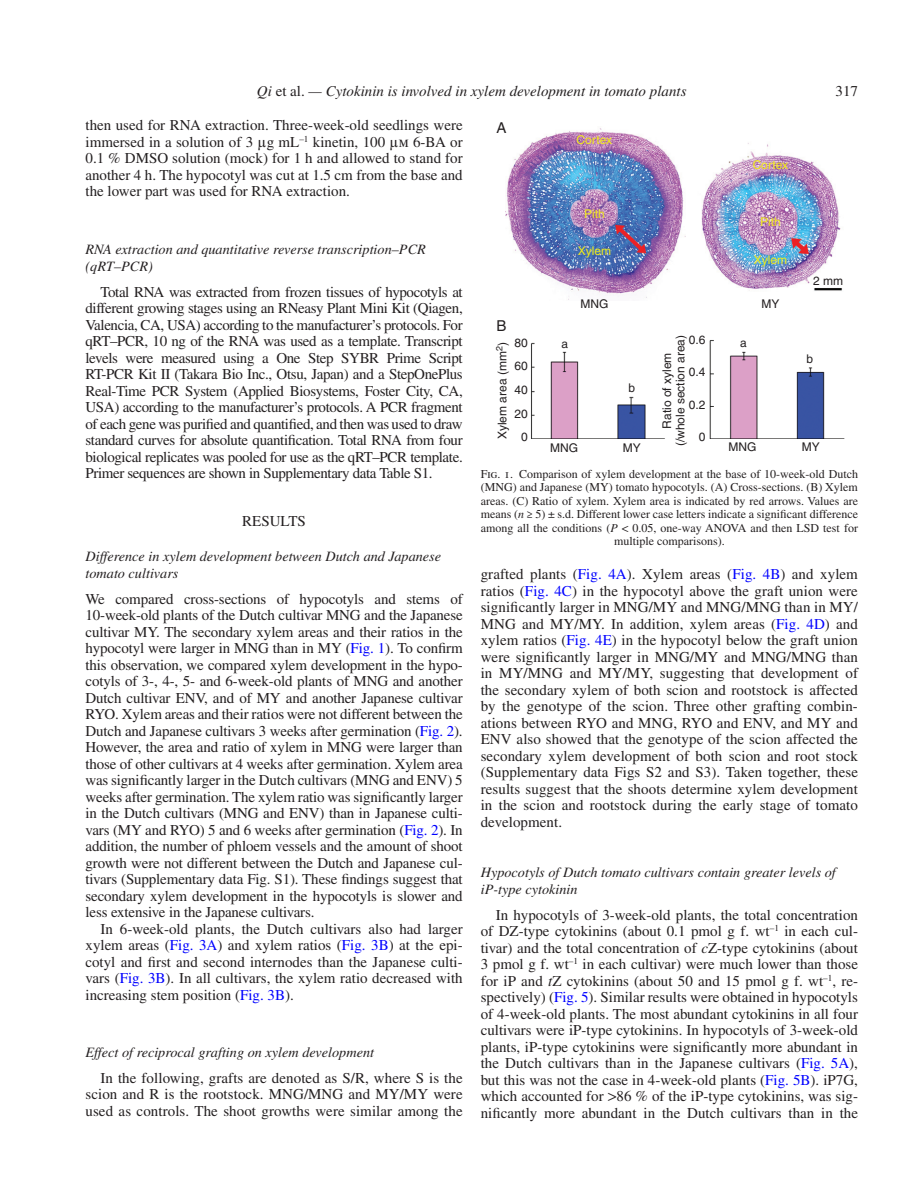
<style>
.page{position:relative;width:918px;height:1186px;background:#fff}
.page>*{position:absolute;margin:0;border:0;box-sizing:border-box;transform-origin:0 0}
.t1{font:15px/16.5px "Times LT Std";color:#231f20;text-align:justify}
.t2{font:italic 15px "Times LT Std";color:#231f20}
.t3{font:15px "Helvetica";color:#231f20}
.t4{font:italic 14.25px/17.2px "Times LT Std";color:#231f20}
.t5{font:12px/13.5px "Times LT Std";color:#231f20;text-align:center}
.t6{font:12px/23.7px "Helvetica";color:#231f20;text-align:center}
.t7{font:12px "Helvetica";color:#f1ea1a}
.t8{font:9px "Helvetica";color:#231f20}
.s1{font-style:normal}
.s2{font-family:"Gandhari Unicode"}
.s3{color:#00f}
.s4{font-size:12px}
.s5{font-style:italic}
</style>
<div class="page">
<img style="left:531px;top:340px;width:313px;height:99px">
<img style="left:505px;top:128px;width:337px;height:172px">
<p class="t2" style="left:257px;top:83px;width:431px">Qi <span class="s1">et al.</span> — Cytokinin is involved in xylem development in tomato plants</p>
<p class="t1" style="left:836px;top:83px;width:24px">317</p>
<p class="t1" style="left:86px;top:117px;width:379px">then used for RNA extraction. Three-week-old seedlings were immersed in a solution of 3 <span class="s2">μ</span>g mL<sup>–1</sup> kinetin, 100 <span class="s2">μ</span>m 6-BA or 0.1 % DMSO solution (mock) for 1 h and allowed to stand for another 4 h. The hypocotyl was cut at 1.5 cm from the base and the lower part was used for RNA extraction.</p>
<p class="t3" style="left:496px;top:119px;width:12px">A</p>
<p class="t7" style="left:577px;top:133px;width:37px">Cortex</p>
<p class="t7" style="left:753px;top:158px;width:37px">Cortex</p>
<p class="t4" style="left:86px;top:241px;width:342px">RNA extraction and quantitative reverse transcription–PCR (qRT–PCR)</p>
<p class="t1" style="left:86px;top:283px;width:379px;text-indent:15px">Total RNA was extracted from frozen tissues of hypocotyls at different growing stages using an RNeasy Plant Mini Kit (Qiagen, Valencia, CA, USA) according to the manufacturer’s protocols. For qRT–PCR, 10 ng of the RNA was used as a template. Transcript levels were measured using a One Step SYBR Prime Script RT-PCR Kit II (Takara Bio Inc., Otsu, Japan) and a StepOnePlus Real-Time PCR System (Applied Biosystems, Foster City, CA, USA) according to the manufacturer’s protocols. A PCR fragment of each gene was purified and quantified, and then was used to draw standard curves for absolute quantification. Total RNA from four biological replicates was pooled for use as the qRT–PCR template.<br>Primer sequences are shown in Supplementary data Table S1.</p>
<p class="t1" style="left:242px;top:513px;width:65px">RESULTS</p>
<p class="t4" style="left:86px;top:547px;width:357px">Difference in xylem development between Dutch and Japanese tomato cultivars</p>
<p class="t1" style="left:86px;top:590px;width:379px">We compared cross-sections of hypocotyls and stems of 10-week-old plants of the Dutch cultivar MNG and the Japanese cultivar MY. The secondary xylem areas and their ratios in the hypocotyl were larger in MNG than in MY (<span class="s3">Fig. 1</span>). To confirm this observation, we compared xylem development in the hypo&shy;cotyls of 3-, 4-, 5- and 6-week-old plants of MNG and another Dutch cultivar ENV, and of MY and another Japanese cultivar RYO. Xylem areas and their ratios were not different between the Dutch and Japanese cultivars 3 weeks after germination (<span class="s3">Fig. 2</span>).<br>However, the area and ratio of xylem in MNG were larger than those of other cultivars at 4 weeks after germination. Xylem area was significantly larger in the Dutch cultivars (MNG and ENV) 5 weeks after germination. The xylem ratio was significantly larger in the Dutch cultivars (MNG and ENV) than in Japanese culti&shy;vars (MY and RYO) 5 and 6 weeks after germination (<span class="s3">Fig. 2</span>). In addition, the number of phloem vessels and the amount of shoot growth were not different between the Dutch and Japanese cul&shy;tivars (Supplementary data Fig. S1). These findings suggest that secondary xylem development in the hypocotyls is slower and less extensive in the Japanese cultivars.</p>
<p class="t1" style="left:86px;top:920px;width:379px;text-indent:15px">In 6-week-old plants, the Dutch cultivars also had larger xylem areas (<span class="s3">Fig. 3A</span>) and xylem ratios (<span class="s3">Fig. 3B</span>) at the epi&shy;cotyl and first and second internodes than the Japanese culti&shy;vars (<span class="s3">Fig. 3B</span>). In all cultivars, the xylem ratio decreased with increasing stem position (<span class="s3">Fig. 3B</span>).</p>
<p class="t4" style="left:86px;top:1044px;width:290px">Effect of reciprocal grafting on xylem development</p>
<p class="t1" style="left:86px;top:1069px;width:379px;text-indent:15px">In the following, grafts are denoted as S/R, where S is the scion and R is the rootstock. MNG/MNG and MY/MY were used as controls. The shoot growths were similar among the</p>
<p class="t3" style="left:496px;top:317px;width:12px">B</p>
<p class="t7" style="left:584px;top:207px;width:22px">Pith</p>
<p class="t7" style="left:578px;top:244px;width:35px">Xylem</p>
<p class="t6" style="left:580px;top:292px;width:29px">MNG</p>
<p class="t7" style="left:760px;top:215px;width:22px">Pith</p>
<p class="t7" style="left:754px;top:253px;width:35px">Xylem</p>
<p class="t6" style="left:761px;top:292px;width:19px">MY</p>
<p class="t6" style="left:813px;top:268px;width:31px">2 mm</p>
<p class="t6" style="left:689px;top:328px;width:18px">0.6</p>
<p class="t6" style="left:689px;top:360px;width:18px">0.4</p>
<p class="t6" style="left:689px;top:393px;width:18px">0.2</p>
<p class="t8" style="left:494px;top:351px;width:10px;rotate:-90deg">2<span class="s4">)</span></p>
<p class="t6" style="left:660px;top:446px;width:113px;line-height:13.5px;rotate:-90deg">Ratio of xylem (/whole section area)</p>
<p class="t6" style="left:514px;top:330px;width:15px">80</p>
<p class="t6" style="left:740px;top:331px;width:8px">a</p>
<p class="t6" style="left:562px;top:331px;width:8px">a</p>
<p class="t6" style="left:490px;top:439px;width:90px;rotate:-90deg">Xylem area (mm</p>
<p class="t6" style="left:807px;top:347px;width:8px">b</p>
<p class="t6" style="left:514px;top:354px;width:15px">60<br>40<br>20<br>0</p>
<p class="t6" style="left:629px;top:376px;width:8px">b</p>
<p class="t6" style="left:699px;top:425px;width:8px">0</p>
<p class="t6" style="left:550px;top:436px;width:29px">MNG</p>
<p class="t6" style="left:623px;top:436px;width:19px">MY</p>
<p class="t6" style="left:729px;top:435px;width:29px">MNG</p>
<p class="t6" style="left:802px;top:435px;width:19px">MY</p>
<p class="t5" style="left:481px;top:467px;width:379px">Fig. 1. Comparison of xylem development at the base of 10-week-old Dutch (MNG) and Japanese (MY) tomato hypocotyls. (A) Cross-sections. (B) Xylem areas. (C) Ratio of xylem. Xylem area is indicated by red arrows. Values are means (<span class="s5">n</span> ≥ 5) ± s.d. Different lower case letters indicate a significant difference among all the conditions (<span class="s5">P</span> &lt; 0.05, one-way ANOVA and then LSD test for multiple comparisons).</p>
<p class="t1" style="left:481px;top:566px;width:379px">grafted plants (<span class="s3">Fig. 4A</span>). Xylem areas (<span class="s3">Fig. 4B</span>) and xylem ratios (<span class="s3">Fig. 4C</span>) in the hypocotyl above the graft union were significantly larger in MNG/MY and MNG/MNG than in MY/ MNG and MY/MY. In addition, xylem areas (<span class="s3">Fig. 4D</span>) and xylem ratios (<span class="s3">Fig. 4E</span>) in the hypocotyl below the graft union were significantly larger in MNG/MY and MNG/MNG than in MY/MNG and MY/MY, suggesting that development of the secondary xylem of both scion and rootstock is affected by the genotype of the scion. Three other grafting combin&shy;ations between RYO and MNG, RYO and ENV, and MY and ENV also showed that the genotype of the scion affected the secondary xylem development of both scion and root stock (Supplementary data Figs S2 and S3). Taken together, these results suggest that the shoots determine xylem development in the scion and rootstock during the early stage of tomato development.</p>
<p class="t4" style="left:481px;top:864px;width:357px">Hypocotyls of Dutch tomato cultivars contain greater levels of iP-type cytokinin</p>
<p class="t1" style="left:481px;top:906px;width:379px;text-indent:15px">In hypocotyls of 3-week-old plants, the total concentration of DZ-type cytokinins (about 0.1 pmol g f. wt<sup>–1</sup> in each cul&shy;tivar) and the total concentration of <span class="s5">c</span>Z-type cytokinins (about 3 pmol g f. wt<sup>–1</sup> in each cultivar) were much lower than those for iP and <span class="s5">t</span>Z cytokinins (about 50 and 15 pmol g f. wt<sup>–1</sup>, re&shy;spectively) (<span class="s3">Fig. 5</span>). Similar results were obtained in hypocotyls of 4-week-old plants. The most abundant cytokinins in all four cultivars were iP-type cytokinins. In hypocotyls of 3-week-old plants, iP-type cytokinins were significantly more abundant in the Dutch cultivars than in the Japanese cultivars (<span class="s3">Fig. 5A</span>), but this was not the case in 4-week-old plants (<span class="s3">Fig. 5B</span>). iP7G, which accounted for <span class="s2">&gt;</span>86 % of the iP-type cytokinins, was sig&shy;nificantly more abundant in the Dutch cultivars than in the</p>
</div>
